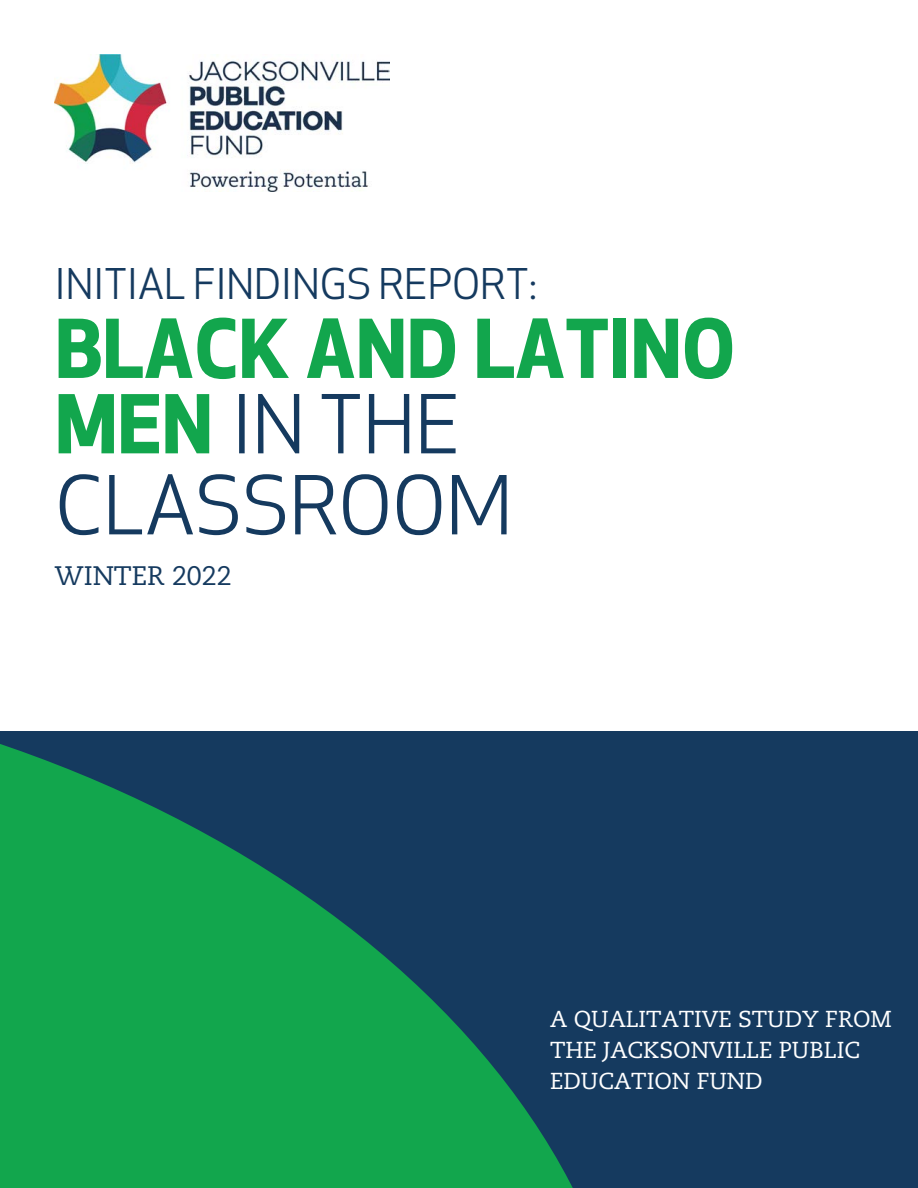
<style>
.page{position:relative;width:918px;height:1188px;background:#fff}
.page>*{position:absolute;margin:0;border:0;box-sizing:border-box;transform-origin:0 0}
.t1{font:79.2px "Apex New";color:#153a5f}
.t2{font:700 79.05px "Apex New";color:#12a64d}
.t3{font:41.4px "Apex New";color:#153a5f}
.t4{font:26.7px "Caecilia LT Std";color:#153a5f}
.t5{font:23.1px "Caecilia LT Std";color:#fff}
.s1{font-weight:700;font-size:79.05px;color:#12a64d}
</style>
<div class="page">
<img style="left:55px;top:54px;width:334px;height:137px">
<div style="left:0;top:731px;width:918px;height:457px;background:#153a5f"></div>
<svg style="left:0;top:744px;width:573px;height:444px;fill:#12a64d"></svg>
<p class="t3" style="left:55px;top:258px;width:483px">INITIAL FINDINGS REPORT:</p>
<p class="t2" style="left:55px;top:292px;width:682px">BLACK AND LATINO</p>
<p class="t1" style="left:55px;top:375px;width:407px"><span class="s1">MEN</span> IN THE</p>
<p class="t1" style="left:55px;top:456px;width:459px">CLASSROOM</p>
<p class="t4" style="left:55px;top:561px;width:178px">WINTER 2022</p>
<p class="t5" style="left:550px;top:1005px;width:343px">A QUALITATIVE STUDY FROM</p>
<p class="t5" style="left:550px;top:1037px;width:312px">THE JACKSONVILLE PUBLIC</p>
<p class="t5" style="left:550px;top:1068px;width:214px">EDUCATION FUND</p>
</div>
